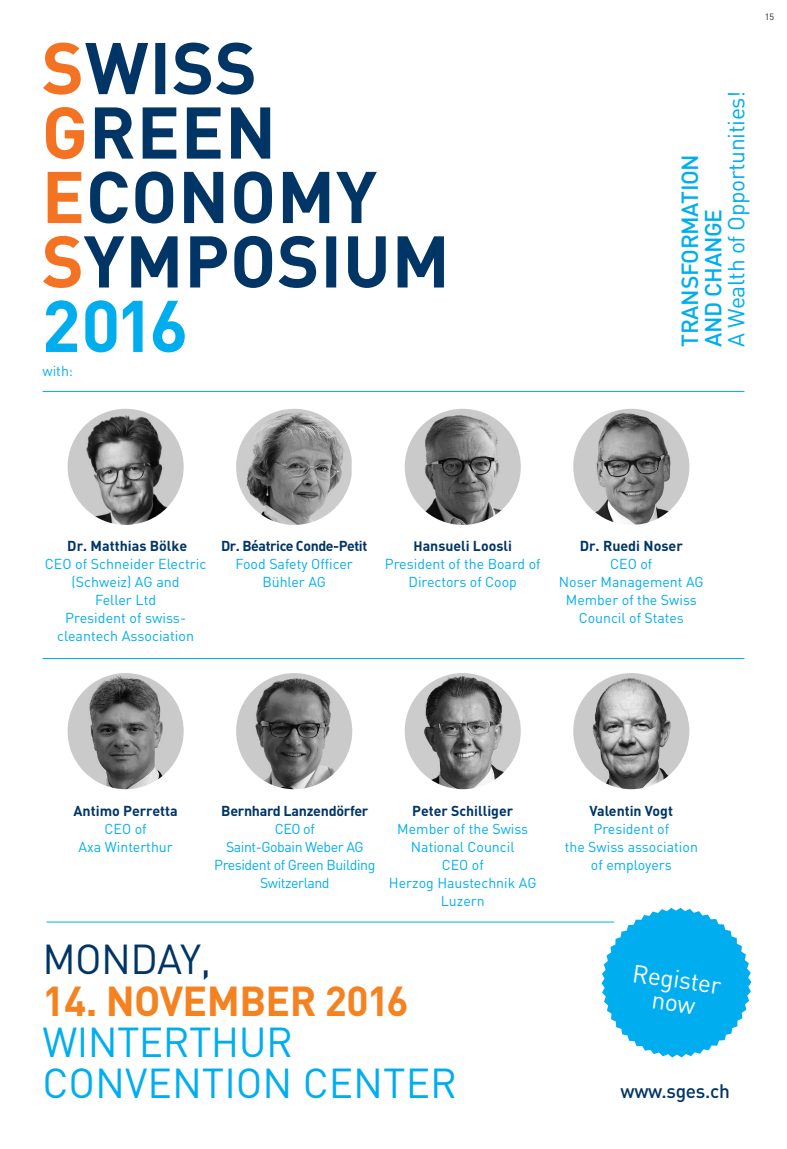
<style>
.page{position:relative;width:787px;height:1149px;background:#fff}
.page>*{position:absolute;margin:0;border:0;box-sizing:border-box;transform-origin:0 0}
.t1{font:41.25px/41.2px "DIN";color:#00aeef}
.t2{font:700 41.25px "DIN";letter-spacing:-.015em;color:#f58220}
.t3{font:41.25px "DIN";letter-spacing:-.015em;color:#003565}
.t4{font:24.75px/23.4px "DIN";color:#fff;text-align:center}
.t5{font:500 23.1px/23.1px "DIN";letter-spacing:-.015em;color:#00aeef}
.t6{font:23.1px "DIN";letter-spacing:-.015em;color:#00aeef}
.t7{font:500 19.35px "DIN";letter-spacing:-.015em;color:#003565}
.t8{font:14.25px/18px "DIN";color:#00aeef;text-align:center}
.t9{font:700 14.25px "DIN";color:#003565}
.t10{font:14.25px/18px "DIN";letter-spacing:-.03em;color:#00aeef;text-align:center}
.t11{font:700 14.25px "DIN";letter-spacing:-.03em;color:#003565}
.t12{font:700 14.25px "DIN";letter-spacing:-.02em;color:#003565}
.t13{font:9px "DIN";color:#231f20}
.s1{font-weight:700;font-size:13.5px;color:#003565}
.s2{font-weight:700;color:#003565}
</style>
<div class="page">
<svg style="left:46px;top:300px;width:139px;height:52px"></svg>
<svg style="left:43px;top:236px;width:401px;height:52px"></svg>
<svg style="left:90px;top:171px;width:287px;height:52px"></svg>
<svg style="left:48px;top:172px;width:33px;height:51px"></svg>
<svg style="left:95px;top:107px;width:175px;height:51px"></svg>
<svg style="left:46px;top:107px;width:38px;height:52px"></svg>
<svg style="left:43px;top:43px;width:211px;height:52px"></svg>
<hr style="left:47px;top:921px;width:567px;height:1px;background:#00aeef">
<svg style="left:601px;top:907px;width:150px;height:150px"></svg>
<hr style="left:43px;top:391px;width:701px;height:1px;background:#00aeef">
<img style="left:68px;top:408px;width:116px;height:116px;border-radius:58px">
<img style="left:236px;top:408px;width:116px;height:116px">
<img style="left:405px;top:408px;width:116px;height:116px;border-radius:58px">
<img style="left:573px;top:408px;width:116px;height:116px;border-radius:58px">
<hr style="left:43px;top:658px;width:701px;height:1px;background:#00aeef">
<img style="left:68px;top:673px;width:116px;height:116px;border-radius:58px">
<img style="left:236px;top:673px;width:116px;height:116px;border-radius:58px">
<img style="left:405px;top:673px;width:116px;height:116px;border-radius:58px">
<img style="left:573px;top:673px;width:116px;height:116px;border-radius:58px">
<p class="t8" style="left:43px;top:361px;width:32px">with:</p>
<p class="t13" style="left:764px;top:11px;width:11px">15</p>
<h3 class="t6" style="left:721px;top:346px;width:257px;rotate:-90deg">A Wealth of Opportunities!</h3>
<h3 class="t5" style="left:677px;top:346px;width:194px;rotate:-90deg">TRANSFORMATION and CHANGE</h3>
<p class="t9" style="left:67px;top:536px;width:121px">Dr. Matthias Bölke</p>
<p class="t8" style="left:45px;top:553px;width:163px">CEO of Schneider Electric (Schweiz) AG and<br>Feller Ltd<br>President of swiss&shy;cleantech Association</p>
<p class="t11" style="left:221px;top:536px;width:148px">Dr. Béatrice Conde-Petit</p>
<p class="t8" style="left:235px;top:553px;width:119px">Food Safety Officer<br>Bühler AG</p>
<p class="t8" style="left:385px;top:535px;width:157px"><span class="s1">H</span><span class="s2">ansueli Loosli<br></span>President of the Board of<br>D irectors of Coop</p>
<p class="t9" style="left:579px;top:536px;width:105px">Dr. Ruedi Noser</p>
<p class="t8" style="left:559px;top:553px;width:146px">CEO of<br>Noser Management AG<br>Member of the Swiss<br>Council of States</p>
<p class="t9" style="left:73px;top:801px;width:106px">Antimo Perretta</p>
<p class="t8" style="left:78px;top:818px;width:96px">CEO of<br>Axa Winterthur</p>
<p class="t12" style="left:221px;top:801px;width:149px">Bernhard Lanzendörfer</p>
<p class="t10" style="left:214px;top:818px;width:163px">CEO of<br>Saint-Gobain Weber AG<br>President of Green Building<br>Switzerland</p>
<p class="t9" style="left:412px;top:801px;width:102px">Peter Schilliger</p>
<p class="t8" style="left:389px;top:818px;width:149px">Member of the Swiss<br>National Council<br>CEO of<br>H erzog Haustechnik AG<br>Luzern</p>
<h1 class="t3" style="left:43px;top:931px;width:170px">Monday,</h1>
<h1 class="t2" style="left:43px;top:973px;width:367px">14. November 2016</h1>
<h1 class="t1" style="left:43px;top:1019px;width:416px">Winterthur<br>Convention center</h1>
<p class="t9" style="left:589px;top:801px;width:85px">Valentin Vogt</p>
<p class="t8" style="left:564px;top:818px;width:135px">President of<br>the Swiss association of employers</p>
<h2 class="t4" style="left:634px;top:959px;width:97px;rotate:8deg">Register now</h2>
<h3 class="t7" style="left:620px;top:1077px;width:111px">www.sges.ch</h3>
</div>
